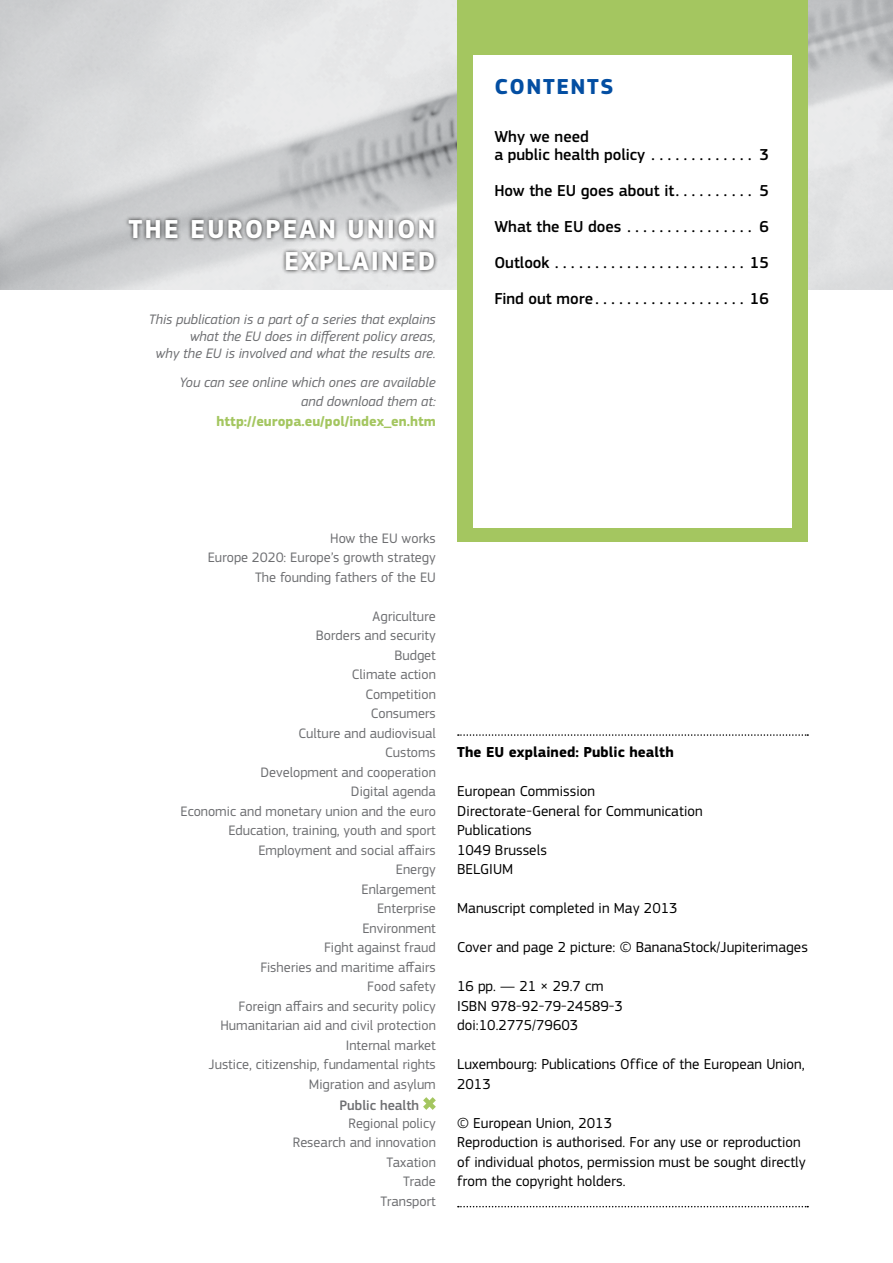
<style>
.page{position:relative;width:893px;height:1263px;background:#fff}
.page>*{position:absolute;margin:0;border:0;box-sizing:border-box;transform-origin:0 0}
.t1{font:700 27px/31.5px "EC Square Sans Pro";letter-spacing:.07em;color:#fff;text-align:right}
.t2{font:700 22.5px "EC Square Sans Pro";letter-spacing:.07em;color:#034ea2}
.t3{font:500 16.5px/36px "EC Square Sans Pro";color:#000}
.t4{font:15px/19.5px "EC Square Sans Pro";letter-spacing:.005em;color:#000}
.t5{font:700 15px "EC Square Sans Pro";letter-spacing:.005em;color:#000}
.t6{font:14.25px/19.5px "EC Square Sans Pro";color:#6d6e71;text-align:right}
.t7{font:italic 14.25px/17.1px "EC Square Sans Pro";color:#6d6e71;text-align:right}
.t8{font:700 14.25px "EC Square Sans Pro";color:#a4c660}
.t9{font:500 14.25px "EC Square Sans Pro";color:#6d6e71}
</style>
<div class="page">
<img style="left:0;top:0;width:893px;height:289px">
<div style="left:457px;top:0;width:351px;height:541px;background:#a4c660"></div>
<div style="left:473px;top:55px;width:319px;height:472px;background:#fff"></div>
<svg style="left:458px;top:734px;width:350px;height:2px"></svg>
<svg style="left:458px;top:1206px;width:350px;height:1px"></svg>
<div style="left:124px;top:215px;width:314px;height:60px;background:#000;opacity:.85"></div>
<svg style="left:423px;top:1097px;width:13px;height:13px"></svg>
<h1 class="t1" style="left:129px;top:215px;width:308px">The European Union explained</h1>
<p class="t7" style="left:149px;top:311px;width:288px">This publication is a part of a series that explains what the EU does in different policy areas,<br>why the EU is involved and what the results are.</p>
<p class="t7" style="left:179px;top:372px;width:258px;line-height:19.5px">You can see online which ones are available and download them at:</p>
<p class="t8" style="left:216px;top:413px;width:221px">http://europa.eu/pol/index_en.htm</p>
<h2 class="t2" style="left:495px;top:73px;width:121px">Contents</h2>
<p class="t3" style="left:494px;top:128px;width:276px;line-height:18px">Why we need<br>a public health policy . . . . . . . . . . . . 3</p>
<p class="t3" style="left:494px;top:173px;width:276px;text-align:justify">How the EU goes about it . . . . . . . . . 5<br>What the EU does . . . . . . . . . . . . . . . 6<br>Outlook . . . . . . . . . . . . . . . . . . . . . . . . 15<br>Find out more . . . . . . . . . . . . . . . . . . . 16</p>
<p class="t6" style="left:208px;top:528px;width:230px">How the EU works<br>Europe 2020: Europe’s growth strategy<br>The founding fathers of the EU</p>
<p class="t6" style="left:180px;top:606px;width:257px">Agriculture<br>Borders and security<br>Budget<br>Climate action<br>Competition<br>Consumers<br>Culture and audiovisual<br>Customs<br>Development and cooperation<br>Digital agenda<br>Economic and monetary union and the euro<br>Education, training, youth and sport<br>Employment and social affairs<br>Energy<br>Enlargement<br>Enterprise<br>Environment<br>Fight against fraud<br>Fisheries and maritime affairs<br>Food safety<br>Foreign affairs and security policy<br>Humanitarian aid and civil protection<br>Internal market<br>Justice, citizenship, fundamental rights<br>Migration and asylum</p>
<p class="t9" style="left:340px;top:1097px;width:81px">Public health</p>
<p class="t6" style="left:293px;top:1113px;width:144px">Regional policy<br>Research and innovation<br>Taxation<br>Trade<br>Transport</p>
<p class="t5" style="left:457px;top:743px;width:218px">The EU explained: Public health</p>
<p class="t4" style="left:457px;top:782px;width:247px">European Commission<br>Directorate-General for Communication<br>Publications<br>1049 Brussels<br>BELGIUM</p>
<p class="t4" style="left:457px;top:899px;width:222px">Manuscript completed in May 2013</p>
<p class="t4" style="left:457px;top:938px;width:352px">Cover and page 2 picture: © BananaStock/Jupiterimages</p>
<p class="t4" style="left:457px;top:977px;width:167px">16 pp. — 21 × 29.7 cm<br>ISBN 978-92-79-24589-3 doi:10.2775/79603</p>
<p class="t4" style="left:457px;top:1055px;width:349px">Luxembourg: Publications Office of the European Union,<br>2013</p>
<p class="t4" style="left:457px;top:1113px;width:350px">© European Union, 2013<br>Reproduction is authorised. For any use or reproduction of individual photos, permission must be sought directly from the copyright holders.</p>
</div>
